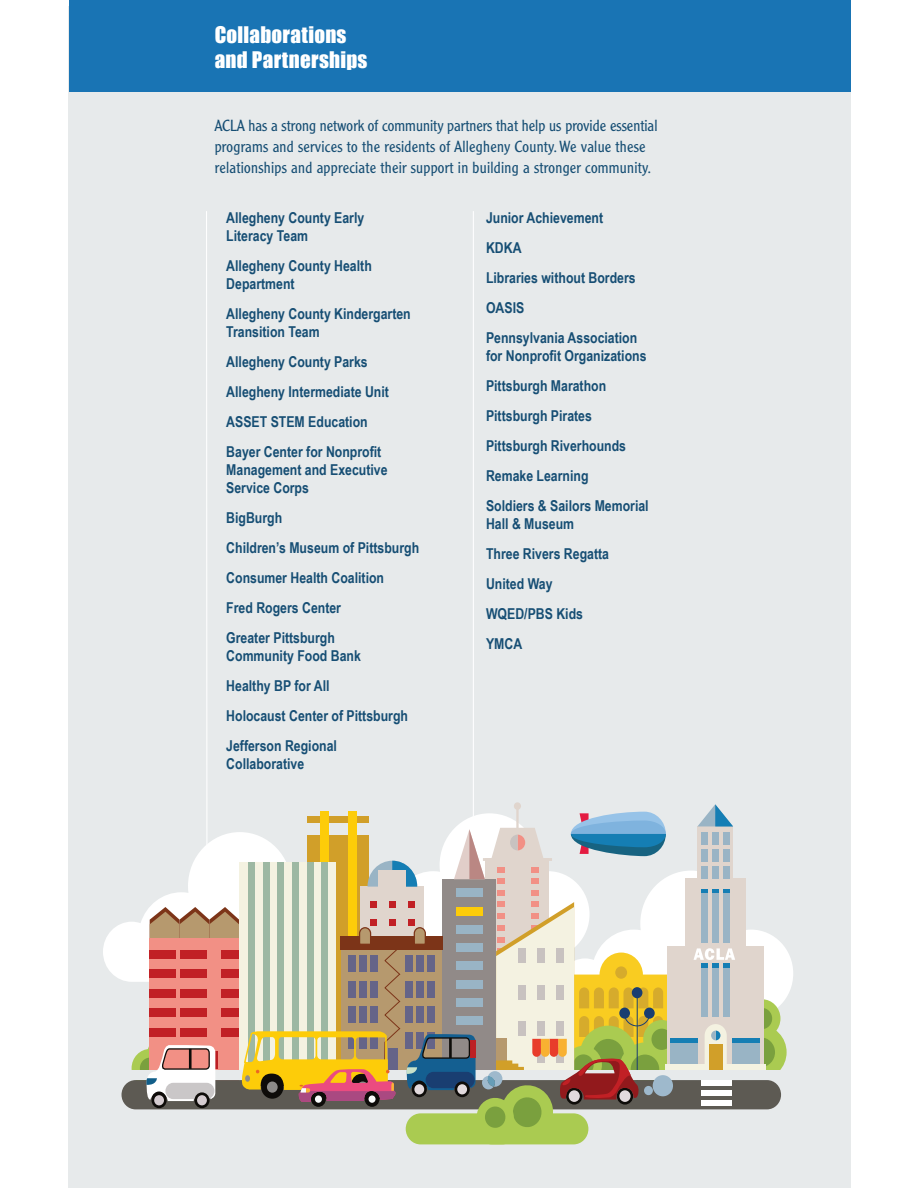
<style>
.page{position:relative;width:918px;height:1188px;background:#fff}
.page>*{position:absolute;margin:0;border:0;box-sizing:border-box;transform-origin:0 0}
.t1{font:21px/25.2px "Impact";letter-spacing:.015em;color:#fff}
.t2{font:300 15.75px/21px "Clearface Gothic LH";letter-spacing:.015em;color:#164e74}
.t3{font:700 15px/30px "Arial Narrow";color:#164e74}
</style>
<div class="page">
<div style="left:69px;top:6px;width:782px;height:1182px;background:#e7eaeb"></div>
<div style="left:477px;top:1113px;width:111px;height:31px;background:#aacb51;border-radius:15px"></div>
<div style="left:406px;top:1113px;width:111px;height:31px;background:#aacb51;border-radius:15px"></div>
<div style="left:514px;top:802px;width:7px;height:8px;background:#e0d5cd;border-radius:50%"></div>
<svg style="left:103px;top:804px;width:690px;height:337px"></svg>
<hr style="left:206px;top:211px;width:1px;height:662px;background:#fff">
<hr style="left:473px;top:211px;width:1px;height:612px;background:#fff">
<div style="left:70px;top:0;width:781px;height:92px;background:#1974b4"></div>
<h1 class="t1" style="left:215px;top:22px;width:154px">Collaborations and Partnerships</h1>
<p class="t2" style="left:215px;top:115px;width:444px">ACLA has a strong network of community partners that help us provide essential programs and services to the residents of Allegheny County. We value these relationships and appreciate their support in building a stronger community.</p>
<p class="t3" style="left:226px;top:208px;width:140px;line-height:18px">Allegheny County Early<br>Literacy Team</p>
<p class="t3" style="left:226px;top:256px;width:147px;line-height:18px">Allegheny County Health<br>Department</p>
<p class="t3" style="left:226px;top:304px;width:186px;line-height:18px">Allegheny County Kindergarten<br>Transition Team</p>
<p class="t3" style="left:226px;top:346px;width:164px">Allegheny County Parks<br>Allegheny Intermediate Unit<br>ASSET STEM Education<br>Bayer Center for Nonprofit</p>
<p class="t3" style="left:226px;top:460px;width:163px;line-height:18px">Management and Executive<br>Service Corps</p>
<p class="t3" style="left:226px;top:502px;width:194px">BigBurgh<br>Children’s Museum of Pittsburgh<br>Consumer Health Coalition<br>Fred Rogers Center<br>Greater Pittsburgh</p>
<p class="t3" style="left:226px;top:640px;width:183px">Community Food Bank<br>Healthy BP for All<br>Holocaust Center of Pittsburgh<br>Jefferson Regional</p>
<p class="t3" style="left:226px;top:748px;width:79px">Collaborative</p>
<p class="t3" style="left:486px;top:202px;width:153px">Junior Achievement<br>KDKA<br>Libraries without Borders<br>OASIS<br>Pennsylvania Association</p>
<p class="t3" style="left:486px;top:340px;width:164px">for Nonprofit Organizations<br>Pittsburgh Marathon<br>Pittsburgh Pirates<br>Pittsburgh Riverhounds<br>Remake Learning<br>Soldiers &amp; Sailors Memorial</p>
<p class="t3" style="left:486px;top:508px;width:125px">Hall &amp; Museum<br>Three Rivers Regatta<br>United Way<br>WQED/PBS Kids<br>YMCA</p>
</div>
